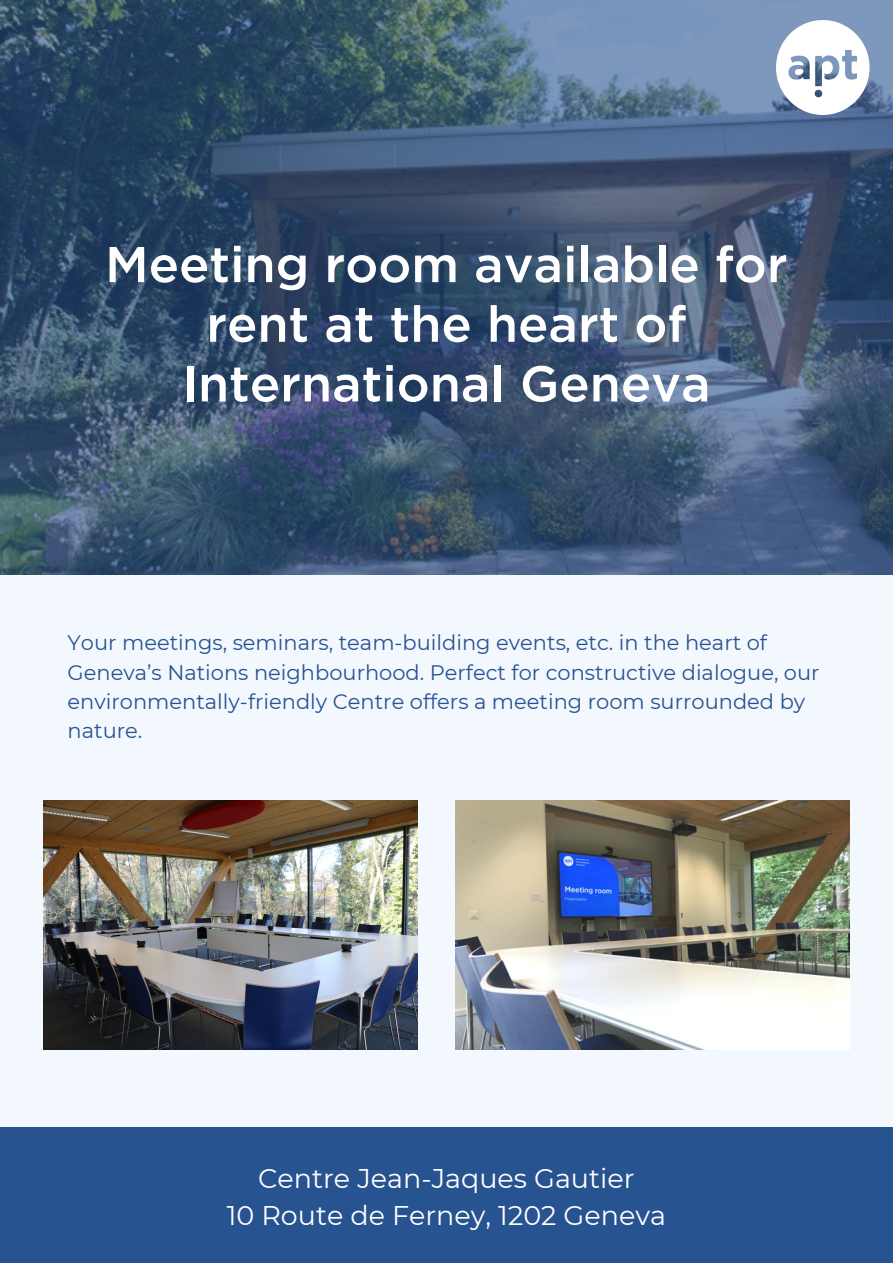
<style>
.page{position:relative;width:893px;height:1264px;background:#fff}
.page>*{position:absolute;margin:0;border:0;box-sizing:border-box;transform-origin:0 0}
.t1{font:500 50.25px/59.6px "Gotham";color:#fff;text-align:center}
.t2{font:27px/37px "Montserrat";color:#fff;text-align:center}
.t3{font:21px/29.2px "Montserrat";color:#285391}
</style>
<div class="page">
<div style="left:0;top:0;width:892px;height:1262px;background:#285391"></div>
<img style="left:0;top:0;width:892px;height:575px">
<img style="left:776px;top:21px;width:94px;height:93px">
<div style="left:0;top:575px;width:892px;height:551px;background:#f3f8fe"></div>
<img style="left:43px;top:800px;width:375px;height:249px">
<img style="left:455px;top:800px;width:394px;height:249px">
<h1 class="t1" style="left:105px;top:237px;width:684px">Meeting room available for rent at the heart of<br>International Geneva</h1>
<p class="t3" style="left:68px;top:628px;width:753px">Your meetings, seminars, team-building events, etc. in the heart of Geneva’s Nations neighbourhood. Perfect for constructive dialogue, our environmentally-friendly Centre offers a meeting room surrounded by nature.</p>
<p class="t2" style="left:227px;top:1159px;width:440px">Centre Jean-Jaques Gautier<br>10 Route de Ferney, 1202 Geneva</p>
</div>
